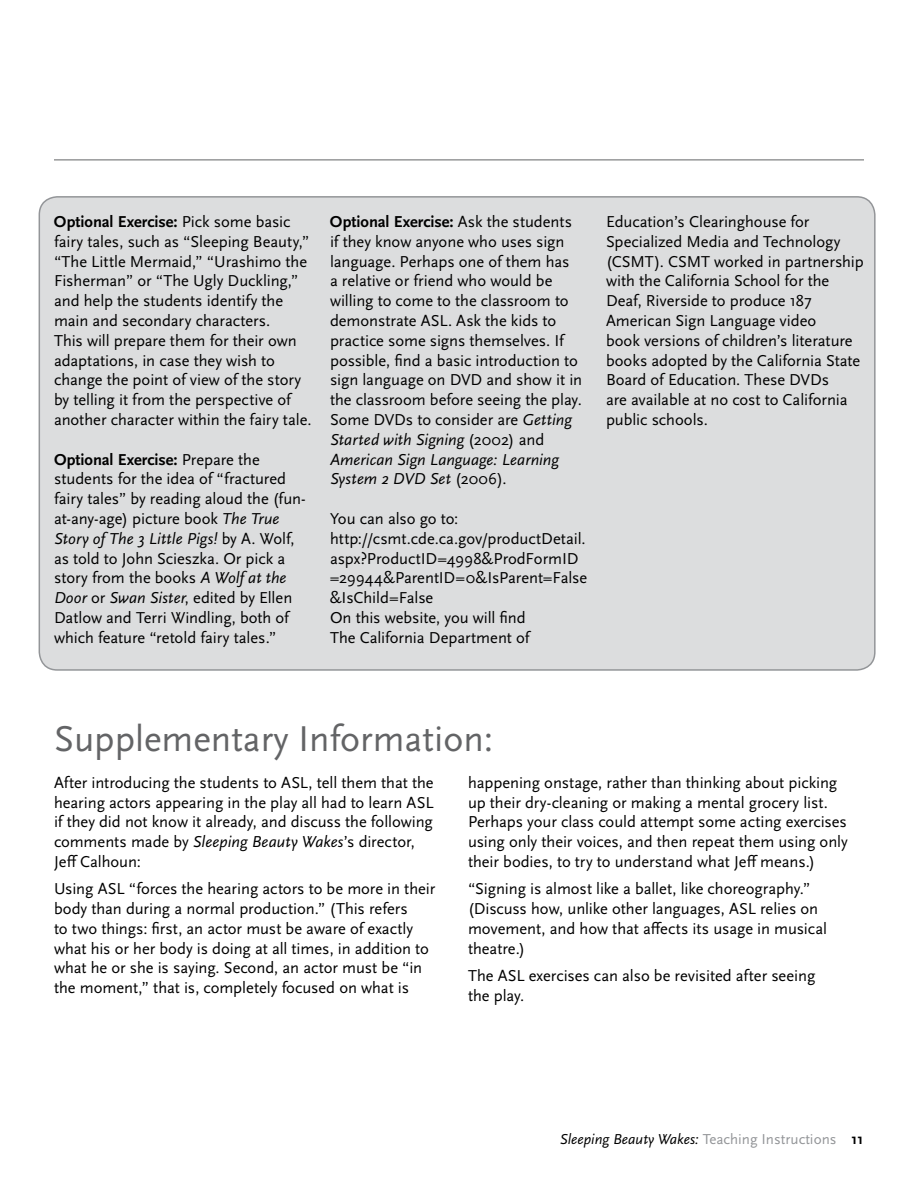
<style>
.page{position:relative;width:918px;height:1188px;background:#fff}
.page>*{position:absolute;margin:0;border:0;box-sizing:border-box;transform-origin:0 0}
.t1{font:37.5px "Scala Sans Pro";color:#636466}
.t2{font:16.5px/19.8px "Scala Sans Pro";letter-spacing:-.005em;color:#000}
.t3{font:italic 15px "Scala Sans Pro";color:#000}
.s1{font-weight:700}
.s2{font-style:italic}
.s3{font-style:normal;color:#939598}
.s4{font-weight:700;font-style:normal}
</style>
<div class="page">
<hr style="left:54px;top:160px;width:810px;height:1px;background:#636466">
<div style="left:39px;top:197px;width:836px;height:473px;background:#dcddde;border-radius:18px"></div>
<p class="t2" style="left:54px;top:212px;width:259px"><span class="s1">Optional Exercise:</span> Pick some basic fairy tales, such as “Sleeping Beauty,” “The Little Mermaid,” “Urashimo the Fisherman” or “The Ugly Duckling,” and help the students identify the main and secondary characters.<br>This will prepare them for their own adaptations, in case they wish to change the point of view of the story by telling it from the perspective of another character within the fairy tale.</p>
<p class="t2" style="left:54px;top:449px;width:253px"><span class="s1">Optional Exercise:</span> Prepare the students for the idea of “fractured fairy tales” by reading aloud the (fun&shy;at-any-age) picture book <span class="s2">The True Story of The 3 Little Pigs!</span> by A. Wolf, as told to John Scieszka. Or pick a story from the books <span class="s2">A Wolf at the Door</span> or <span class="s2">Swan Sister</span>, edited by Ellen Datlow and Terri Windling, both of which feature “retold fairy tales.”</p>
<p class="t2" style="left:330px;top:212px;width:254px"><span class="s1">Optional Exercise:</span> Ask the students if they know anyone who uses sign language. Perhaps one of them has<br>a relative or friend who would be willing to come to the classroom to demonstrate ASL. Ask the kids to practice some signs themselves. If possible, find a basic introduction to sign language on DVD and show it in the classroom before seeing the play.<br>Some DVDs to consider are <span class="s2">Getting Started with Signing</span> (2002) and <span class="s2">American Sign Language: Learning System 2 DVD Set</span> (2006).</p>
<p class="t2" style="left:330px;top:509px;width:259px">You can also go to: http://csmt.cde.ca.gov/productDetail. aspx?ProductI D=4998&amp;ProdFormI D =29944&amp;ParentI D=0&amp;I sParent=False &amp;IsChild=False<br>On this website, you will find<br>The California Department of</p>
<p class="t2" style="left:606px;top:212px;width:259px">Education’s Clearinghouse for<br>Specialized Media and Technology (CSMT). CSMT worked in partnership with the California School for the<br>Deaf, Riverside to produce 187<br>American Sign Language video<br>book versions of children’s literature books adopted by the California State<br>Board of Education. These DVDs<br>are available at no cost to California public schools.</p>
<h1 class="t1" style="left:54px;top:717px;width:441px">Supplementary I nformation:</h1>
<p class="t2" style="left:54px;top:772px;width:381px">After introducing the students to ASL, tell them that the hearing actors appearing in the play all had to learn ASL if they did not know it already, and discuss the following comments made by <span class="s2">Sleeping Beauty Wakes</span>’s director, Jeff Calhoun:</p>
<p class="t2" style="left:54px;top:879px;width:383px">Using ASL “forces the hearing actors to be more in their body than during a normal production.” (This refers<br>to two things: first, an actor must be aware of exactly what his or her body is doing at all times, in addition to what he or she is saying. Second, an actor must be “in the moment,” that is, completely focused on what is</p>
<p class="t2" style="left:468px;top:772px;width:381px">happening onstage, rather than thinking about picking up their dry-cleaning or making a mental grocery list.<br>Perhaps your class could attempt some acting exercises using only their voices, and then repeat them using only their bodies, to try to understand what Jeff means.)</p>
<p class="t2" style="left:468px;top:879px;width:361px">“Signing is almost like a ballet, like choreography.” (Discuss how, unlike other languages, ASL relies on movement, and how that affects its usage in musical theatre.)</p>
<p class="t2" style="left:468px;top:966px;width:349px">The ASL exercises can also be revisited after seeing the play.</p>
<p class="t3" style="left:560px;top:1130px;width:305px">Sleeping Beauty Wakes: <span class="s3">Teaching I nstructions</span> <span class="s4">11</span></p>
</div>
